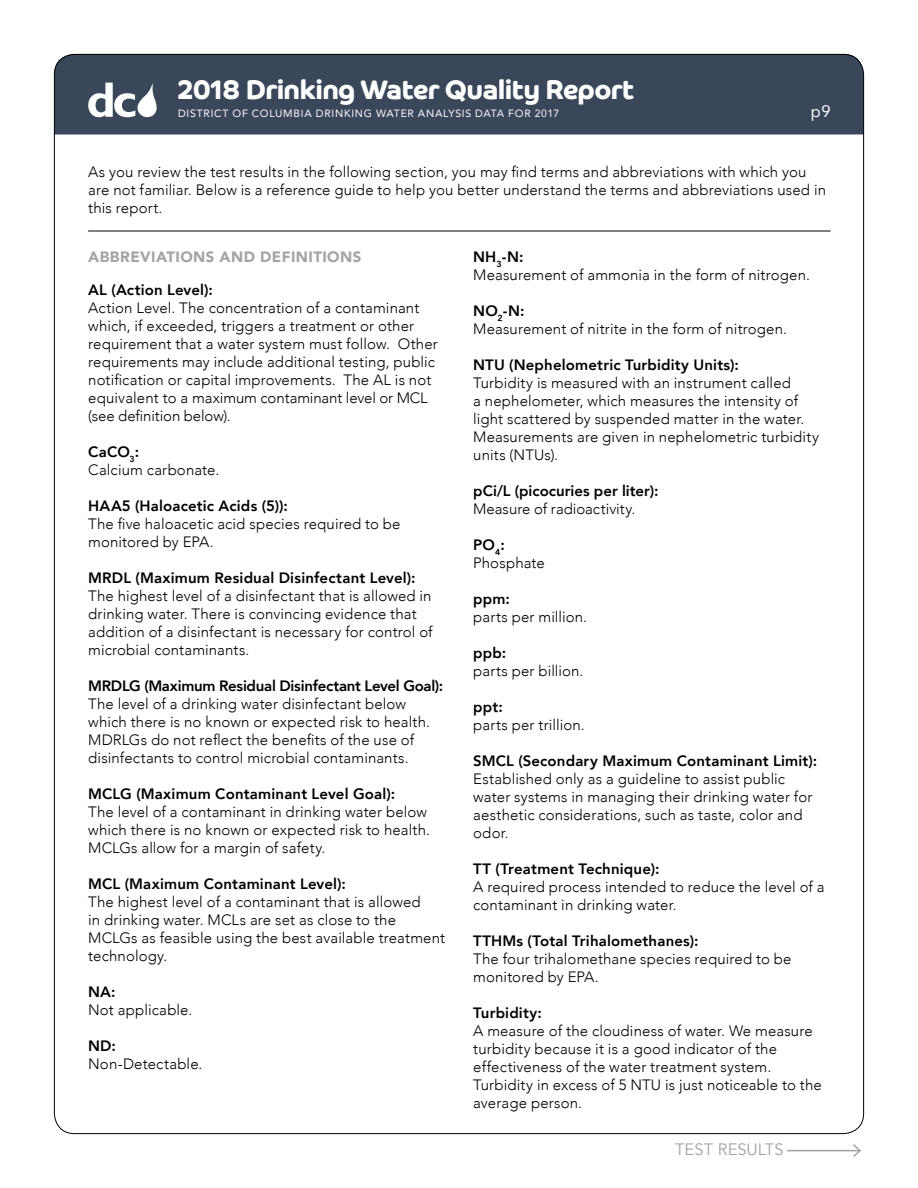
<style>
.page{position:relative;width:918px;height:1188px;background:#fff}
.page>*{position:absolute;margin:0;border:0;box-sizing:border-box;transform-origin:0 0}
.t1{font:700 27px "Co Headline";letter-spacing:-.02em;color:#fff}
.t2{font:16.5px "Avenir";color:#a1a2a4}
.t3{font:16.5px "Avenir";color:#fff}
.t4{font:300 15px/18px "Avenir";letter-spacing:.01em;color:#000}
.t5{font:800 15px "Avenir";letter-spacing:.01em;color:#000}
.t6{font:800 15px "Avenir";letter-spacing:-.02em;color:#000}
.t7{font:900 15px "Avenir";letter-spacing:.025em;color:#a5a4a5}
.t8{font:10.5px "Avenir";letter-spacing:.07em;color:#fff}
.s1{font-weight:800}
</style>
<div class="page">
<hr style="left:88px;top:231px;width:742px;height:1px;background:#000">
<hr style="left:788px;top:1150px;width:72px;height:1px;background:#a1a2a4">
<svg style="left:852px;top:1144px;width:9px;height:13px"></svg>
<div style="left:54px;top:54px;width:810px;height:81px;background:#3a465a"></div>
<svg style="left:88px;top:83px;width:69px;height:34px"></svg>
<h1 class="t1" style="left:178px;top:74px;width:458px">2018 Drinking Water Quality Report</h1>
<p class="t8" style="left:178px;top:105px;width:383px">DISTRICT OF COLUMBIA DRINKING WATER ANALYSIS DATA FOR 2017</p>
<p class="t3" style="left:811px;top:98px;width:21px">p9</p>
<p class="t4" style="left:88px;top:163px;width:739px">As you review the test results in the following section, you may find terms and abbreviations with which you are not familiar. Below is a reference guide to help you better understand the terms and abbreviations used in this report.</p>
<p class="t7" style="left:88px;top:244px;width:275px">ABBREVIATIONS AND DEFINITIONS</p>
<p class="t5" style="left:88px;top:278px;width:126px">AL (Action Level):</p>
<p class="t4" style="left:88px;top:299px;width:351px">Action Level. The concentration of a contaminant which, if exceeded, triggers a treatment or other requirement that a water system must follow. Other requirements may include additional testing, public notification or capital improvements. The AL is not equivalent to a maximum contaminant level or MCL (see definition below).</p>
<p class="t4" style="left:88px;top:443px;width:133px"><span class="s1">CaCO</span><sub>3</sub><span class="s1">:<br></span>Calcium carbonate.</p>
<p class="t5" style="left:88px;top:494px;width:201px">HAA5 (Haloacetic Acids (5)):</p>
<p class="t4" style="left:88px;top:515px;width:314px">The five haloacetic acid species required to be monitored by EPA.</p>
<p class="t5" style="left:88px;top:566px;width:329px">MRDL (Maximum Residual Disinfectant Level):</p>
<p class="t4" style="left:88px;top:587px;width:346px">The highest level of a disinfectant that is allowed in drinking water. There is convincing evidence that addition of a disinfectant is necessary for control of microbial contaminants.</p>
<p class="t6" style="left:88px;top:674px;width:357px">MRDLG (Maximum Residual Disinfectant Level Goal):</p>
<p class="t4" style="left:88px;top:695px;width:343px">The level of a drinking water disinfectant below which there is no known or expected risk to health.<br>MDRLGs do not reflect the benefits of the use of disinfectants to control microbial contaminants.</p>
<p class="t5" style="left:88px;top:782px;width:309px">MCLG (Maximum Contaminant Level Goal):</p>
<p class="t4" style="left:88px;top:803px;width:343px">The level of a contaminant in drinking water below which there is no known or expected risk to health.<br>MCLGs allow for a margin of safety.</p>
<p class="t5" style="left:88px;top:872px;width:259px">MCL (Maximum Contaminant Level):</p>
<p class="t4" style="left:88px;top:893px;width:358px">The highest level of a contaminant that is allowed<br>in drinking water. MCLs are set as close to the MCLGs as feasible using the best available treatment technology.</p>
<p class="t5" style="left:88px;top:980px;width:29px">NA:</p>
<p class="t4" style="left:88px;top:1001px;width:106px">Not applicable.</p>
<p class="t5" style="left:88px;top:1034px;width:29px">ND:</p>
<p class="t4" style="left:88px;top:1055px;width:116px">Non-Detectable.</p>
<p class="t4" style="left:473px;top:248px;width:338px"><span class="s1">NH</span><sub>3</sub><span class="s1">-N:<br></span>Measurement of ammonia in the form of nitrogen.</p>
<p class="t4" style="left:473px;top:302px;width:315px"><span class="s1">NO</span><sub>2</sub><span class="s1">-N:<br></span>Measurement of nitrite in the form of nitrogen.</p>
<p class="t5" style="left:473px;top:353px;width:267px">NTU (Nephelometric Turbidity Units):</p>
<p class="t4" style="left:473px;top:374px;width:347px">Turbidity is measured with an instrument called<br>a nephelometer, which measures the intensity of light scattered by suspended matter in the water.<br>Measurements are given in nephelometric turbidity units (NTUs).</p>
<p class="t5" style="left:473px;top:479px;width:187px">pCi/L (picocuries per liter):</p>
<p class="t4" style="left:473px;top:500px;width:164px">Measure of radioactivity.</p>
<p class="t4" style="left:473px;top:536px;width:73px"><span class="s1">PO</span><sub>4</sub><span class="s1">:<br></span>Phosphate</p>
<p class="t5" style="left:473px;top:587px;width:38px">ppm:</p>
<p class="t4" style="left:473px;top:608px;width:115px">parts per million.</p>
<p class="t5" style="left:473px;top:641px;width:35px">ppb:</p>
<p class="t4" style="left:473px;top:662px;width:112px">parts per billion.</p>
<p class="t5" style="left:473px;top:695px;width:31px">ppt:</p>
<p class="t4" style="left:473px;top:716px;width:113px">parts per trillion.</p>
<p class="t5" style="left:473px;top:749px;width:346px">SMCL (Secondary Maximum Contaminant Limit):</p>
<p class="t4" style="left:473px;top:770px;width:341px">Established only as a guideline to assist public water systems in managing their drinking water for aesthetic considerations, such as taste, color and odor.</p>
<p class="t5" style="left:473px;top:857px;width:188px">TT (Treatment Technique):</p>
<p class="t4" style="left:473px;top:878px;width:353px">A required process intended to reduce the level of a contaminant in drinking water.</p>
<p class="t5" style="left:473px;top:929px;width:227px">TTHMs (Total Trihalomethanes):</p>
<p class="t4" style="left:473px;top:950px;width:320px">The four trihalomethane species required to be monitored by EPA.</p>
<p class="t5" style="left:473px;top:1001px;width:70px">Turbidity:</p>
<p class="t4" style="left:473px;top:1022px;width:350px">A measure of the cloudiness of water. We measure turbidity because it is a good indicator of the effectiveness of the water treatment system.<br>Turbidity in excess of 5 NTU is just noticeable to the average person.</p>
<p class="t2" style="left:675px;top:1140px;width:110px">TEST RESULTS</p>
</div>
